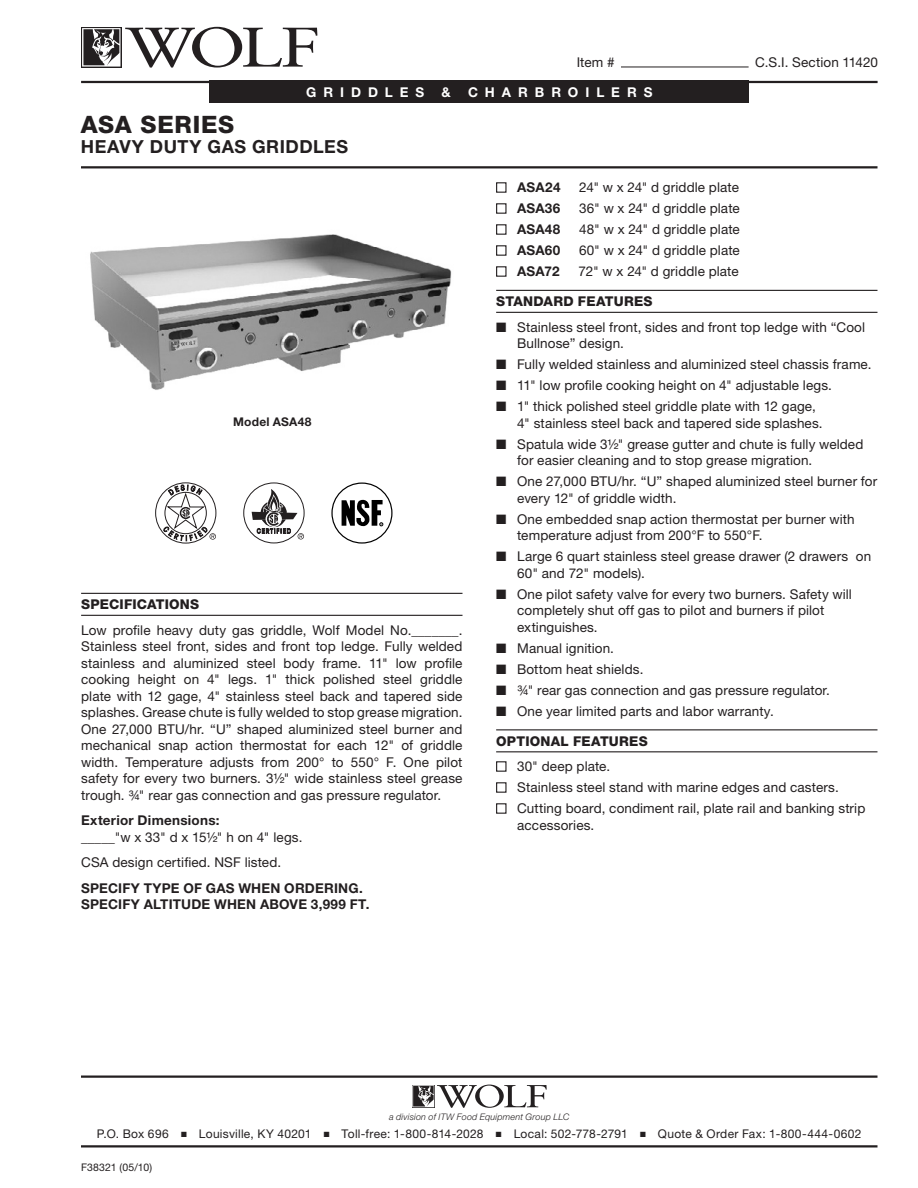
<style>
.page{position:relative;width:918px;height:1188px;background:#fff}
.page>*{position:absolute;margin:0;border:0;box-sizing:border-box;transform-origin:0 0}
.t1{font:800 24px "Helvetica Neue LT Std";letter-spacing:.03em;color:#231f20}
.Title_Sub_1{font:700 18px "Helvetica Neue LT Std";letter-spacing:.03em;color:#231f20}
.Bullet_Solid{font:13.5px/16.5px "Helvetica Neue LT Std";letter-spacing:.01em;color:#231f20}
.Body_1_Align-Justify{font:13.5px/16.5px "Helvetica Neue LT Std";letter-spacing:.01em;color:#231f20;text-align:justify}
.Bullet_Open{font:13.5px/16.5px "Helvetica Neue LT Std";letter-spacing:.01em;color:#231f20}
.Body_1_Align-Justify-2{font:700 13.5px "Helvetica Neue LT Std";letter-spacing:.015em;color:#231f20}
.Sub_Head_1{font:800 13.5px "Helvetica Neue LT Std";letter-spacing:.015em;color:#231f20}
.Bullet_Solid_End{font:13.5px "Helvetica Neue LT Std";letter-spacing:.01em;color:#231f20}
.t2{font:700 13.5px "Helvetica Neue LT Std";letter-spacing:.515em;color:#fff}
.Bullet_Open_End{font:13.5px "Helvetica Neue LT Std";letter-spacing:.01em;color:#231f20}
.Bullet_Open-2{font:700 13.5px "Helvetica Neue LT Std";letter-spacing:.015em;color:#231f20}
.Bullet_Open_End-2{font:700 13.5px "Helvetica Neue LT Std";letter-spacing:.005em;color:#231f20}
.t3{font:12px "Helvetica Neue LT Std";letter-spacing:.025em;color:#231f20}
.Note-Image{font:700 12px "Helvetica Neue LT Std";letter-spacing:.02em;color:#231f20}
.t4{font:10.5px "Helvetica Neue LT Std";letter-spacing:.01em;color:#231f20}
.t5{font:italic 300 9px "Helvetica Neue LT Std";letter-spacing:.02em;color:#231f20}
</style>
<div class="page">
<hr style="left:81px;top:1076px;width:797px;height:2px;background:#231f20">
<svg style="left:412px;top:1085px;width:135px;height:23px"></svg>
<hr style="left:81px;top:1145px;width:797px;height:3px;background:#231f20">
<hr style="left:81px;top:166px;width:797px;height:2px;background:#231f20">
<div style="left:209px;top:81px;width:540px;height:22px;background:#231f20"></div>
<hr style="left:81px;top:81px;width:797px;height:2px;background:#231f20">
<div style="left:81px;top:27px;width:40px;height:40px;background:#231f20"></div>
<svg style="left:82px;top:27px;width:235px;height:41px"></svg>
<hr style="left:621px;top:67px;width:128px;height:1px;background:#231f20">
<hr style="left:496px;top:290px;width:381px;height:1px;background:#231f20">
<hr style="left:496px;top:312px;width:381px;height:1px;background:#231f20">
<hr style="left:496px;top:729px;width:381px;height:1px;background:#231f20">
<hr style="left:496px;top:751px;width:381px;height:1px;background:#231f20">
<div style="left:496px;top:182px;width:11px;height:11px;border:1px solid #231f20"></div>
<div style="left:496px;top:203px;width:11px;height:11px;border:1px solid #231f20"></div>
<div style="left:496px;top:224px;width:11px;height:11px;border:1px solid #231f20"></div>
<div style="left:496px;top:245px;width:11px;height:11px;border:1px solid #231f20"></div>
<div style="left:496px;top:266px;width:11px;height:11px;border:1px solid #231f20"></div>
<div style="left:496px;top:761px;width:11px;height:11px;border:1px solid #231f20"></div>
<div style="left:496px;top:782px;width:11px;height:11px;border:1px solid #231f20"></div>
<div style="left:496px;top:803px;width:11px;height:11px;border:1px solid #231f20"></div>
<hr style="left:81px;top:593px;width:382px;height:1px;background:#231f20">
<hr style="left:81px;top:615px;width:382px;height:1px;background:#231f20">
<div style="left:331px;top:483px;width:62px;height:61px;border:1px solid #000;border-radius:50%"></div>
<svg style="left:342px;top:499px;width:41px;height:27px"></svg>
<svg style="left:155px;top:483px;width:61px;height:60px"></svg>
<div style="left:243px;top:483px;width:62px;height:60px;border:1px solid #231f20;border-radius:50%"></div>
<svg style="left:252px;top:489px;width:52px;height:50px"></svg>
<img style="left:90px;top:234px;width:362px;height:156px">
<p class="Body_1_Align-Justify" style="left:577px;top:53px;width:39px">Item #</p>
<p class="Body_1_Align-Justify" style="left:755px;top:53px;width:124px">C.S.I. Section 11420</p>
<p class="t2" style="left:306px;top:84px;width:120px">GRIDDLES</p>
<p class="t2" style="left:442px;top:84px;width:11px">&amp;</p>
<p class="t2" style="left:468px;top:84px;width:186px">CHARBROILERS</p>
<p class="t1" style="left:81px;top:111px;width:155px">ASA SERIES</p>
<p class="Title_Sub_1" style="left:81px;top:135px;width:269px">HEAVY DUTY GAS GRIDDLES</p>
<p class="Note-Image" style="left:233px;top:415px;width:80px">Model ASA48</p>
<p class="Sub_Head_1" style="left:81px;top:596px;width:120px">SPECIFICATIONS</p>
<p class="Body_1_Align-Justify" style="left:81px;top:621px;width:383px">Low profile heavy duty gas griddle, Wolf Model No._______.<br>Stainless steel front, sides and front top ledge. Fully welded stainless and aluminized steel body frame. 11" low profile cooking height on 4" legs. 1" thick polished steel griddle plate with 12 gage, 4" stainless steel back and tapered side splashes. Grease chute is fully welded to stop grease migration.<br>One 27,000 BTU/hr. “U” shaped aluminized steel burner and mechanical snap action thermostat for each 12" of griddle width. Temperature adjusts from 200° to 550° F. One pilot safety for every two burners. 3½" wide stainless steel grease trough. ¾" rear gas connection and gas pressure regulator.</p>
<p class="Body_1_Align-Justify-2" style="left:81px;top:812px;width:140px">Exterior Dimensions:</p>
<p class="Body_1_Align-Justify" style="left:81px;top:828px;width:223px">_____"w x 33" d x 15½" h on 4" legs.</p>
<p class="Body_1_Align-Justify" style="left:81px;top:854px;width:202px">CSA design certified. NSF listed.</p>
<p class="Body_1_Align-Justify-2" style="left:81px;top:879px;width:283px">SPECIFY TYPE OF GAS WHEN ORDERING.</p>
<p class="Body_1_Align-Justify-2" style="left:81px;top:896px;width:290px">SPECIFY ALTITUDE WHEN ABOVE 3,999 FT.</p>
<p class="Bullet_Open-2" style="left:517px;top:179px;width:45px">ASA24</p>
<p class="Bullet_Open" style="left:579px;top:179px;width:161px">24" w x 24" d griddle plate</p>
<p class="Bullet_Open-2" style="left:517px;top:200px;width:45px">ASA36</p>
<p class="Bullet_Open" style="left:579px;top:200px;width:162px">36" w x 24" d griddle plate</p>
<p class="Bullet_Open-2" style="left:517px;top:221px;width:45px">ASA48</p>
<p class="Bullet_Open" style="left:579px;top:221px;width:162px">48" w x 24" d griddle plate</p>
<p class="Bullet_Open-2" style="left:517px;top:242px;width:45px">ASA60</p>
<p class="Bullet_Open" style="left:579px;top:242px;width:162px">60" w x 24" d griddle plate</p>
<p class="Bullet_Open_End-2" style="left:517px;top:263px;width:44px">ASA72</p>
<p class="Bullet_Open_End" style="left:578px;top:263px;width:162px">72" w x 24" d griddle plate</p>
<p class="Sub_Head_1" style="left:496px;top:293px;width:158px">STANDARD FEATURES</p>
<p class="Bullet_Solid" style="left:517px;top:318px;width:350px;text-indent:-21px">■ Stainless steel front, sides and front top ledge with “Cool<br>Bullnose” design.</p>
<p class="Bullet_Solid" style="left:496px;top:356px;width:377px">■ Fully welded stainless and aluminized steel chassis frame.</p>
<p class="Bullet_Solid" style="left:496px;top:377px;width:337px">■ 11" low profile cooking height on 4" adjustable legs.</p>
<p class="Bullet_Solid" style="left:517px;top:398px;width:307px;text-indent:-21px">■ 1" thick polished steel griddle plate with 12 gage,<br>4" stainless steel back and tapered side splashes.</p>
<p class="Bullet_Solid" style="left:517px;top:435px;width:348px;text-indent:-21px">■ Spatula wide 3½" grease gutter and chute is fully welded for easier cleaning and to stop grease migration.</p>
<p class="Bullet_Solid" style="left:517px;top:473px;width:362px;text-indent:-21px">■ One 27,000 BTU/hr. “U” shaped aluminized steel burner for every 12" of griddle width.</p>
<p class="Bullet_Solid" style="left:517px;top:510px;width:339px;text-indent:-21px">■ One embedded snap action thermostat per burner with temperature adjust from 200°F to 550°F.</p>
<p class="Bullet_Solid" style="left:517px;top:548px;width:356px;text-indent:-21px">■ Large 6 quart stainless steel grease drawer (2 drawers on<br>60" and 72" models).</p>
<p class="Bullet_Solid" style="left:517px;top:585px;width:336px;text-indent:-21px">■ One pilot safety valve for every two burners. Safety will completely shut off gas to pilot and burners if pilot extinguishes.</p>
<p class="Bullet_Solid" style="left:496px;top:639px;width:119px">■ Manual ignition.</p>
<p class="Bullet_Solid" style="left:496px;top:660px;width:149px">■ Bottom heat shields.</p>
<p class="Bullet_Solid" style="left:496px;top:681px;width:335px">■ ¾" rear gas connection and gas pressure regulator.</p>
<p class="Bullet_Solid_End" style="left:496px;top:703px;width:279px">■ One year limited parts and labor warranty.</p>
<p class="Sub_Head_1" style="left:496px;top:733px;width:153px">OPTIONAL FEATURES</p>
<p class="Bullet_Open" style="left:517px;top:758px;width:95px">30" deep plate.</p>
<p class="Bullet_Open" style="left:517px;top:779px;width:323px">Stainless steel stand with marine edges and casters.</p>
<p class="Bullet_Open" style="left:517px;top:800px;width:350px">Cutting board, condiment rail, plate rail and banking strip accessories.</p>
<p class="t5" style="left:389px;top:1111px;width:182px">a division of ITW Food Equipment Group LLC</p>
<p class="t3" style="left:97px;top:1127px;width:766px">P.O. Box 696 ■ Louisville, KY 40201 ■ Toll-free: 1-800-814-2028 ■ Local: 502-778-2791 ■ Quote &amp; Order Fax: 1-800-444-0602</p>
<p class="t4" style="left:81px;top:1161px;width:73px">F38321 (05/10)</p>
</div>
